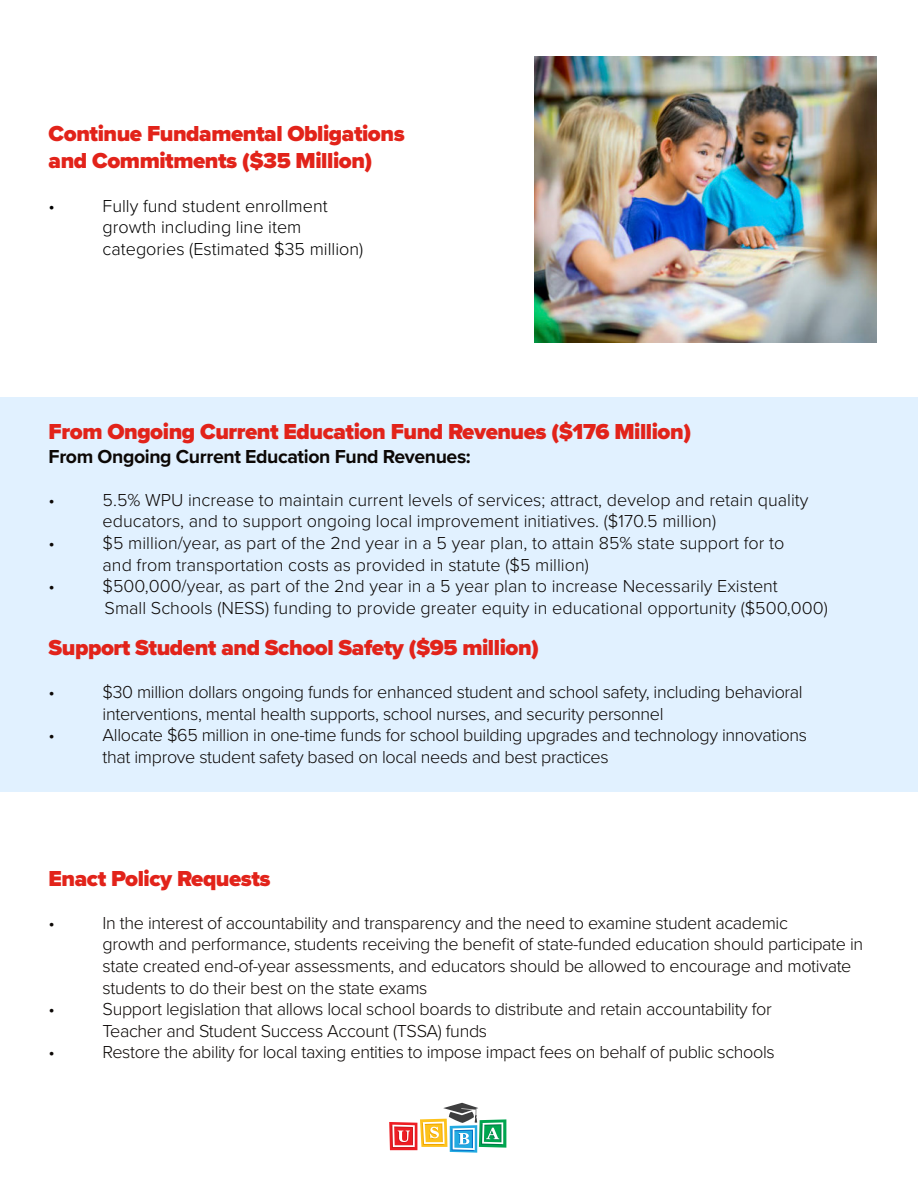
<style>
.page{position:relative;width:918px;height:1188px;background:#fff}
.page>*{position:absolute;margin:0;border:0;box-sizing:border-box;transform-origin:0 0}
.t1{font:900 22.5px/27px "Proxima Nova";letter-spacing:-.02em;color:#e2231a}
.t2{font:700 19.5px "Proxima Nova";letter-spacing:-.02em;color:#0c0806}
.t3{font:300 18px/21.6px "Proxima Nova";letter-spacing:-.02em;color:#0c0806}
.t4{font:300 18px/21.6px "Proxima Nova";color:#0c0806}
.t5{font:300 18px/21.6px "Proxima Nova";color:#000}
</style>
<div class="page">
<div style="left:0;top:397px;width:918px;height:395px;background:#e1f1ff"></div>
<img style="left:534px;top:56px;width:343px;height:286px">
<svg style="left:389px;top:1103px;width:117px;height:50px"></svg>
<p class="t1" style="left:49px;top:120px;width:358px">Continue Fundamental Obligations and Commitments ($35 Million)</p>
<p class="t5" style="left:49px;top:194px;width:8px">•</p>
<p class="t5" style="left:103px;top:194px;width:227px">Fully fund student enrollment growth including line item</p>
<p class="t5" style="left:103px;top:237px;width:262px">categories (Estimated $35 million)</p>
<p class="t1" style="left:49px;top:418px;width:644px">From Ongoing Current Education Fund Revenues ($176 Million)</p>
<p class="t2" style="left:49px;top:442px;width:424px">From Ongoing Current Education Fund Revenues:</p>
<p class="t3" style="left:49px;top:488px;width:8px">•</p>
<p class="t4" style="left:103px;top:488px;width:707px">5.5% WPU increase to maintain current levels of services; attract, develop and retain quality educators, and to support ongoing local improvement initiatives. ($170.5 million)</p>
<p class="t3" style="left:49px;top:531px;width:8px">•</p>
<p class="t4" style="left:103px;top:531px;width:683px">$5 million/year, as part of the 2nd year in a 5 year plan, to attain 85% state support for to and from transportation costs as provided in statute ($5 million)</p>
<p class="t3" style="left:49px;top:574px;width:8px">•</p>
<p class="t4" style="left:103px;top:574px;width:727px">$500,000/year, as part of the 2nd year in a 5 year plan to increase Necessarily Existent<br>Small Schools (NESS) funding to provide greater equity in educational opportunity ($500,000)</p>
<p class="t1" style="left:49px;top:634px;width:492px">Support Student and School Safety ($95 million)</p>
<p class="t3" style="left:49px;top:680px;width:8px">•</p>
<p class="t3" style="left:103px;top:680px;width:702px">$30 million dollars ongoing funds for enhanced student and school safety, including behavioral interventions, mental health supports, school nurses, and security personnel</p>
<p class="t3" style="left:49px;top:724px;width:8px">•</p>
<p class="t3" style="left:103px;top:724px;width:706px">Allocate $65 million in one-time funds for school building upgrades and technology innovations that improve student safety based on local needs and best practices</p>
<p class="t1" style="left:49px;top:865px;width:224px">Enact Policy Requests</p>
<p class="t3" style="left:49px;top:911px;width:8px">•</p>
<p class="t3" style="left:103px;top:911px;width:762px">In the interest of accountability and transparency and the need to examine student academic<br>growth and performance, students receiving the benefit of state-funded education should participate in state created end-of-year assessments, and educators should be allowed to encourage and motivate students to do their best on the state exams</p>
<p class="t3" style="left:49px;top:997px;width:8px">•</p>
<p class="t3" style="left:103px;top:997px;width:671px">Support legislation that allows local school boards to distribute and retain accountability for<br>Teacher and Student Success Account (TSSA) funds</p>
<p class="t3" style="left:49px;top:1041px;width:8px">•</p>
<p class="t3" style="left:103px;top:1041px;width:674px">Restore the ability for local taxing entities to impose impact fees on behalf of public schools</p>
</div>
